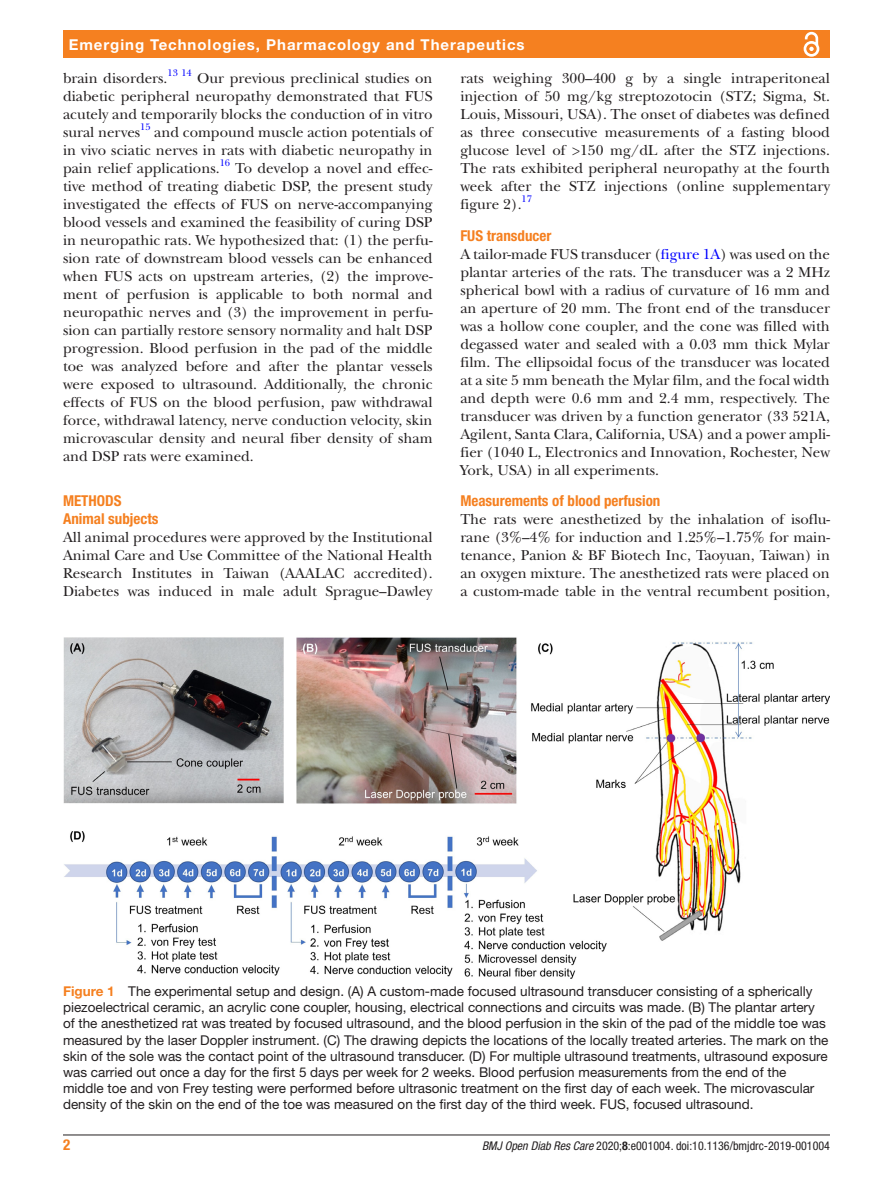
<style>
.page{position:relative;width:893px;height:1191px;background:#fff}
.page>*{position:absolute;margin:0;border:0;box-sizing:border-box;transform-origin:0 0}
.t1{font:15px/18px "New Baskerville";color:#231f20;text-align:justify}
.t2{font:700 condensed 15px/18px "Helvetica Neue LT Std";color:#f58020}
.t3{font:700 15px "Helvetica Neue LT Std";letter-spacing:.065em;color:#fff}
.t4{font:13.5px/16.2px "Helvetica Neue LT Std";color:#231f20}
.t5{font:condensed 12px "Helvetica Neue LT Std";color:#231f20}
.t6{font:9.9px "New Baskerville";color:#00f}
.s1{color:#00f}
.s2{font-weight:700;color:#f58020}
.s3{font-style:italic}
.s4{font-weight:700}
</style>
<div class="page">
<hr style="left:63px;top:1134px;width:767px;height:1px;background:#231f20">
<div style="left:63px;top:31px;width:767px;height:27px;background:#f58020"></div>
<svg style="left:803px;top:31px;width:17px;height:26px"></svg>
<img style="left:63px;top:637px;width:767px;height:341px">
<p class="t3" style="left:69px;top:35px;width:457px">Emerging Technologies, Pharmacology and Therapeutics</p>
<p class="t1" style="left:63px;top:69px;width:106px">brain disorders.</p>
<p class="t6" style="left:167px;top:67px;width:26px">13 14</p>
<p class="t1" style="left:63px;top:69px;width:371px;text-indent:134px">Our previous preclinical studies on diabetic peripheral neuropathy demonstrated that FUS acutely and temporarily blocks the conduction of in vitro sural nerves</p>
<p class="t6" style="left:140px;top:121px;width:12px">15</p>
<p class="t1" style="left:63px;top:123px;width:371px;text-indent:91px">and compound muscle action potentials of in vivo sciatic nerves in rats with diabetic neuropathy in pain relief applications.</p>
<p class="t6" style="left:220px;top:157px;width:12px">16</p>
<p class="t1" style="left:63px;top:159px;width:371px;text-indent:172px">To develop a novel and effec&shy;tive method of treating diabetic DSP, the present study investigated the effects of FUS on nerve-accompanying blood vessels and examined the feasibility of curing DSP in neuropathic rats. We hypothesized that: (1) the perfu&shy;sion rate of downstream blood vessels can be enhanced when FUS acts on upstream arteries, (2) the improve&shy;ment of perfusion is applicable to both normal and neuropathic nerves and (3) the improvement in perfu&shy;sion can partially restore sensory normality and halt DSP progression. Blood perfusion in the pad of the middle toe was analyzed before and after the plantar vessels were exposed to ultrasound. Additionally, the chronic effects of FUS on the blood perfusion, paw withdrawal force, withdrawal latency, nerve conduction velocity, skin microvascular density and neural fiber density of sham and DSP rats were examined.</p>
<p class="t2" style="left:63px;top:491px;width:97px">Methods<br>Animal subjects</p>
<p class="t1" style="left:63px;top:528px;width:371px">All animal procedures were approved by the Institutional Animal Care and Use Committee of the National Health Research Institutes in Taiwan (AAALAC accredited).<br>Diabetes was induced in male adult Sprague–Dawley</p>
<p class="t1" style="left:460px;top:69px;width:371px">rats weighing 300–400 g by a single intraperitoneal injection of 50 mg/kg streptozotocin (STZ; Sigma, St.<br>Louis, Missouri, USA). The onset of diabetes was defined as three consecutive measurements of a fasting blood glucose level of &gt;150 mg/dL after the STZ injections.<br>The rats exhibited peripheral neuropathy at the fourth week after the STZ injections (online supplementary figure 2).</p>
<p class="t6" style="left:522px;top:193px;width:12px">17</p>
<p class="t2" style="left:460px;top:226px;width:93px">FUS transducer</p>
<p class="t1" style="left:460px;top:245px;width:371px">A tailor-made FUS transducer (<span class="s1">figure 1A</span>) was used on the plantar arteries of the rats. The transducer was a 2 MHz spherical bowl with a radius of curvature of 16 mm and an aperture of 20 mm. The front end of the transducer was a hollow cone coupler, and the cone was filled with degassed water and sealed with a 0.03 mm thick Mylar film. The ellipsoidal focus of the transducer was located at a site 5 mm beneath the Mylar film, and the focal width and depth were 0.6 mm and 2.4 mm, respectively. The transducer was driven by a function generator (33 521A, Agilent, Santa Clara, California, USA) and a power ampli&shy;fier (1040 L, Electronics and Innovation, Rochester, New York, USA) in all experiments.</p>
<p class="t2" style="left:460px;top:491px;width:202px">Measurements of blood perfusion</p>
<p class="t1" style="left:460px;top:510px;width:371px">The rats were anesthetized by the inhalation of isoflu&shy;rane (3%–4% for induction and 1.25%–1.75% for main&shy;tenance, Panion &amp; BF Biotech Inc, Taoyuan, Taiwan) in an oxygen mixture. The anesthetized rats were placed on a custom-made table in the ventral recumbent position,</p>
<p class="t4" style="left:63px;top:983px;width:767px"><span class="s2">Figure 1</span> The experimental setup and design. (A) A custom-made focused ultrasound transducer consisting of a spherically piezoelectrical ceramic, an acrylic cone coupler, housing, electrical connections and circuits was made. (B) The plantar artery of the anesthetized rat was treated by focused ultrasound, and the blood perfusion in the skin of the pad of the middle toe was measured by the laser Doppler instrument. (C) The drawing depicts the locations of the locally treated arteries. The mark on the skin of the sole was the contact point of the ultrasound transducer. (D) For multiple ultrasound treatments, ultrasound exposure was carried out once a day for the first 5 days per week for 2 weeks. Blood perfusion measurements from the end of the middle toe and von Frey testing were performed before ultrasonic treatment on the first day of each week. The microvascular density of the skin on the end of the toe was measured on the first day of the third week. FUS, focused ultrasound.</p>
<p class="t2" style="left:63px;top:1135px;width:9px">2</p>
<p class="t5" style="left:482px;top:1138px;width:349px"><span class="s3">BMJ Open Diab Res Care</span> 2020;<span class="s4">8</span>:e001004. doi:10.1136/bmjdrc-2019-001004</p>
</div>
